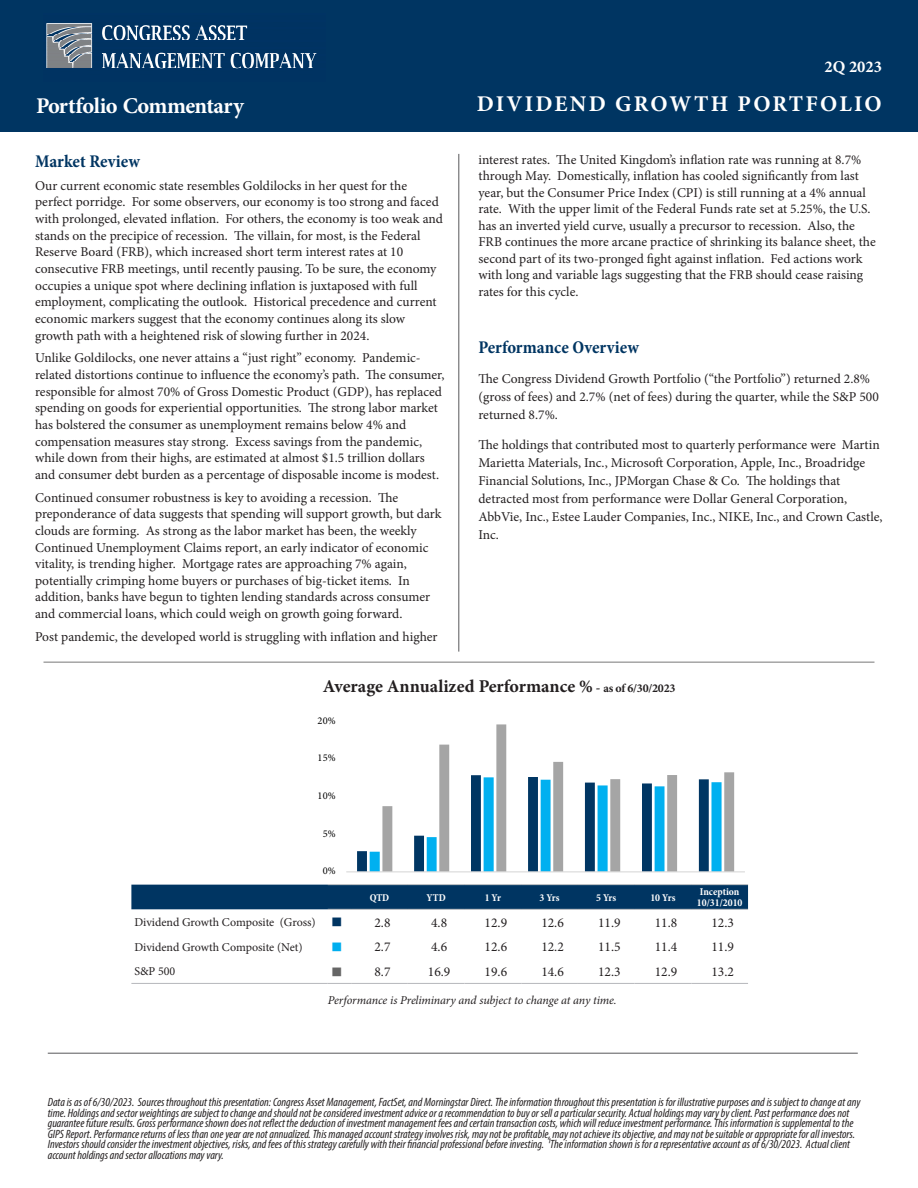
<style>
.page{position:relative;width:918px;height:1188px;background:#fff}
.page>*{position:absolute;margin:0;border:0;box-sizing:border-box;transform-origin:0 0}
.body{font:700 22.5px "Minion Pro";letter-spacing:.085em;color:#fff}
.body-2{font:700 22.5px "Minion Pro";letter-spacing:-.025em;color:#fff}
.chart_headings{font:700 18px "Minion Pro";color:#231f20}
.heading{font:700 condensed 18px "Minion Pro";color:#003562}
.body-3{font:700 16.5px "Minion Pro";color:#fff}
.Section_Heading{font:13.5px/16.6px "Minion Pro";color:#231f20}
.body-4{font:13.5px/18px "Minion Pro";color:#231f20}
.t1{font:italic condensed 12px/10.5px "Myriad Pro";color:#231f20}
.t2{font:12px "Minion Pro";color:#231f20}
.body-5{font:italic 12px "Minion Pro";letter-spacing:-.01em;color:#231f20}
.t3{font:12px "MS Gothic";color:#003562}
.t4{font:12px "MS Gothic";color:#00aeef}
.t5{font:12px "MS Gothic";color:#666}
.body-6{font:700 condensed 10.5px "Minion Pro";color:#fff}
.t6{font:10.5px "Minion Pro";color:#000}
.s1{font-size:13.5px}
.s2{font-size:12px}
</style>
<div class="page">
<hr style="left:48px;top:1053px;width:810px;height:1px;background:#57585a">
<hr style="left:44px;top:662px;width:830px;height:1px;background:#787878">
<hr style="left:459px;top:154px;width:1px;height:498px;background:#57585a">
<div style="left:0;top:0;width:918px;height:131px;background:#003562"></div>
<img style="left:46px;top:23px;width:271px;height:46px">
<svg style="left:131px;top:884px;width:617px;height:26px;background:#0b3d68"></svg>
<hr style="left:351px;top:909px;width:57px;height:1px;background:#c1c2c4">
<hr style="left:408px;top:909px;width:57px;height:1px;background:#c1c2c4">
<hr style="left:465px;top:909px;width:56px;height:1px;background:#c1c2c4">
<hr style="left:521px;top:909px;width:57px;height:1px;background:#c1c2c4">
<hr style="left:578px;top:909px;width:57px;height:1px;background:#c1c2c4">
<hr style="left:635px;top:909px;width:56px;height:1px;background:#c1c2c4">
<hr style="left:691px;top:909px;width:57px;height:1px;background:#c1c2c4">
<hr style="left:131px;top:983px;width:197px;height:1px;background:#b6b7bb">
<svg style="left:328px;top:983px;width:23px;height:1px"></svg>
<hr style="left:351px;top:983px;width:57px;height:1px;background:#b6b7bb">
<hr style="left:408px;top:983px;width:57px;height:1px;background:#b6b7bb">
<hr style="left:465px;top:983px;width:56px;height:1px;background:#b6b7bb">
<hr style="left:521px;top:983px;width:57px;height:1px;background:#b6b7bb">
<hr style="left:578px;top:983px;width:57px;height:1px;background:#b6b7bb">
<hr style="left:635px;top:983px;width:56px;height:1px;background:#b6b7bb">
<hr style="left:691px;top:983px;width:57px;height:1px;background:#b6b7bb">
<svg style="left:357px;top:851px;width:23px;height:20px"></svg>
<svg style="left:382px;top:724px;width:352px;height:147px"></svg>
<hr style="left:346px;top:871px;width:399px;height:1px;background:#d9d9d9">
<p class="body-2" style="left:36px;top:90px;width:209px">Portfolio Commentary</p>
<p class="heading" style="left:35px;top:149px;width:106px">Market Review</p>
<h2 class="Section_Heading" style="left:35px;top:177px;width:409px">Our current economic state resembles Goldilocks in her quest for the perfect porridge. For some observers, our economy is too strong and faced with prolonged, elevated inflation. For others, the economy is too weak and stands on the precipice of recession. The villain, for most, is the Federal Reserve Board (FRB), which increased short term interest rates at 10 consecutive FRB meetings, until recently pausing. To be sure, the economy occupies a unique spot where declining inflation is juxtaposed with full employment, complicating the outlook. Historical precedence and current economic markers suggest that the economy continues along its slow growth path with a heightened risk of slowing further in 2024.</h2>
<h2 class="Section_Heading" style="left:35px;top:350px;width:411px">Unlike Goldilocks, one never attains a “just right” economy. Pandemic&shy;related distortions continue to influence the economy’s path. The consumer, responsible for almost 70% of Gross Domestic Product (GDP), has replaced spending on goods for experiential opportunities. The strong labor market has bolstered the consumer as unemployment remains below 4% and compensation measures stay strong. Excess savings from the pandemic, while down from their highs, are estimated at almost $1.5 trillion dollars and consumer debt burden as a percentage of disposable income is modest.</h2>
<h2 class="Section_Heading" style="left:35px;top:489px;width:408px">Continued consumer robustness is key to avoiding a recession. The preponderance of data suggests that spending will support growth, but dark clouds are forming. As strong as the labor market has been, the weekly Continued Unemployment Claims report, an early indicator of economic vitality, is trending higher. Mortgage rates are approaching 7% again, potentially crimping home buyers or purchases of big-ticket items. In addition, banks have begun to tighten lending standards across consumer and commercial loans, which could weigh on growth going forward.</h2>
<h2 class="Section_Heading" style="left:35px;top:628px;width:404px">Post pandemic, the developed world is struggling with inflation and higher</h2>
<p class="body-3" style="left:825px;top:55px;width:59px">2Q 2023</p>
<p class="body" style="left:477px;top:88px;width:407px">DIVIDEND GROWTH PORTFOLIO</p>
<h2 class="Section_Heading" style="left:478px;top:151px;width:399px">interest rates. The United Kingdom’s inflation rate was running at 8.7% through May. Domestically, inflation has cooled significantly from last year, but the Consumer Price Index (CPI) is still running at a 4% annual rate. With the upper limit of the Federal Funds rate set at 5.25%, the U.S. has an inverted yield curve, usually a precursor to recession. Also, the FRB continues the more arcane practice of shrinking its balance sheet, the second part of its two-pronged fight against inflation. Fed actions work with long and variable lags suggesting that the FRB should cease raising rates for this cycle.</h2>
<p class="heading" style="left:478px;top:334px;width:162px">Performance Overview</p>
<p class="body-4" style="left:478px;top:369px;width:402px">The Congress Dividend Growth Portfolio (“the Portfolio”) returned 2.8% (gross of fees) and 2.7% (net of fees) during the quarter, while the S&amp;P 500 returned 8.7%.</p>
<p class="body-4" style="left:478px;top:435px;width:406px">The holdings that contributed most to quarterly performance were Martin Marietta Materials, Inc., Microsoft Corporation, Apple, Inc., Broadridge Financial Solutions, Inc., JPMorgan Chase &amp; Co. The holdings that detracted most from performance were Dollar General Corporation, AbbVie, Inc., Estee Lauder Companies, Inc., NIKE, Inc., and Crown Castle, Inc.</p>
<p class="chart_headings" style="left:323px;top:674px;width:354px">Average Annualized Performance % <span class="s1">-</span> <span class="s2">as of 6/30/2023</span></p>
<p class="t6" style="left:318px;top:713px;width:19px">20%</p>
<p class="t6" style="left:318px;top:751px;width:19px">15%</p>
<p class="t6" style="left:318px;top:789px;width:19px">10%</p>
<p class="t6" style="left:323px;top:826px;width:14px">5%</p>
<p class="t6" style="left:323px;top:864px;width:14px">0%</p>
<p class="body-6" style="left:370px;top:890px;width:21px">QTD</p>
<p class="body-6" style="left:427px;top:890px;width:21px">YTD</p>
<p class="body-6" style="left:485px;top:890px;width:18px">1 Yr</p>
<p class="body-6" style="left:539px;top:890px;width:22px">3 Yrs</p>
<p class="body-6" style="left:596px;top:890px;width:22px">5 Yrs</p>
<p class="body-6" style="left:650px;top:890px;width:27px">10 Yrs</p>
<p class="body-6" style="left:700px;top:885px;width:41px">Inception</p>
<p class="body-6" style="left:697px;top:896px;width:47px">10/31/2010</p>
<p class="t2" style="left:134px;top:914px;width:183px">Dividend Growth Composite (Gross)</p>
<p class="t3" style="left:331px;top:916px;width:13px">■</p>
<p class="body-4" style="left:374px;top:913px;width:18px">2.8</p>
<p class="body-4" style="left:431px;top:913px;width:18px">4.8</p>
<p class="body-4" style="left:485px;top:913px;width:24px">12.9</p>
<p class="body-4" style="left:541px;top:913px;width:24px">12.6</p>
<p class="body-4" style="left:598px;top:913px;width:24px">11.9</p>
<p class="body-4" style="left:655px;top:913px;width:24px">11.8</p>
<p class="body-4" style="left:711px;top:913px;width:24px">12.3</p>
<p class="t2" style="left:134px;top:939px;width:170px">Dividend Growth Composite (Net)</p>
<p class="t4" style="left:331px;top:941px;width:13px">■</p>
<p class="body-4" style="left:374px;top:938px;width:18px">2.7</p>
<p class="body-4" style="left:431px;top:938px;width:18px">4.6</p>
<p class="body-4" style="left:485px;top:938px;width:24px">12.6</p>
<p class="body-4" style="left:541px;top:938px;width:24px">12.2</p>
<p class="body-4" style="left:598px;top:938px;width:24px">11.5</p>
<p class="body-4" style="left:655px;top:938px;width:24px">11.4</p>
<p class="body-4" style="left:711px;top:938px;width:24px">11.9</p>
<p class="t2" style="left:134px;top:963px;width:42px">S&amp;P 500</p>
<p class="t5" style="left:331px;top:965px;width:13px">■</p>
<p class="body-4" style="left:374px;top:963px;width:18px">8.7</p>
<p class="body-4" style="left:428px;top:963px;width:24px">16.9</p>
<p class="body-4" style="left:485px;top:963px;width:24px">19.6</p>
<p class="body-4" style="left:541px;top:963px;width:24px">14.6</p>
<p class="body-4" style="left:598px;top:963px;width:24px">12.3</p>
<p class="body-4" style="left:655px;top:963px;width:24px">12.9</p>
<p class="body-4" style="left:711px;top:963px;width:24px">13.2</p>
<p class="body-5" style="left:328px;top:992px;width:291px">Performance is Preliminary and subject to change at any time.</p>
<p class="t1" style="left:48px;top:1097px;width:814px">Data is as of 6/30/2023. Sources throughout this presentation: Congress Asset Management, FactSet, and Morningstar Direct. The information throughout this presentation is for illustrative purposes and is subject to change at any time. Holdings and sector weightings are subject to change and should not be considered investment advice or a recommendation to buy or sell a particular security. Actual holdings may vary by client. Past performance does not guarantee future results. Gross performance shown does not reflect the deduction of investment management fees and certain transaction costs, which will reduce investment performance. This information is supplemental to the GIPS Report. Performance returns of less than one year are not annualized. This managed account strategy involves risk, may not be profitable, may not achieve its objective, and may not be suitable or appropriate for all investors.<br>Investors should consider the investment objectives, risks, and fees of this strategy carefully with their financial professional before investing. 1The information shown is for a representative account as of 6/30/2023. Actual client account holdings and sector allocations may vary.</p>
</div>
